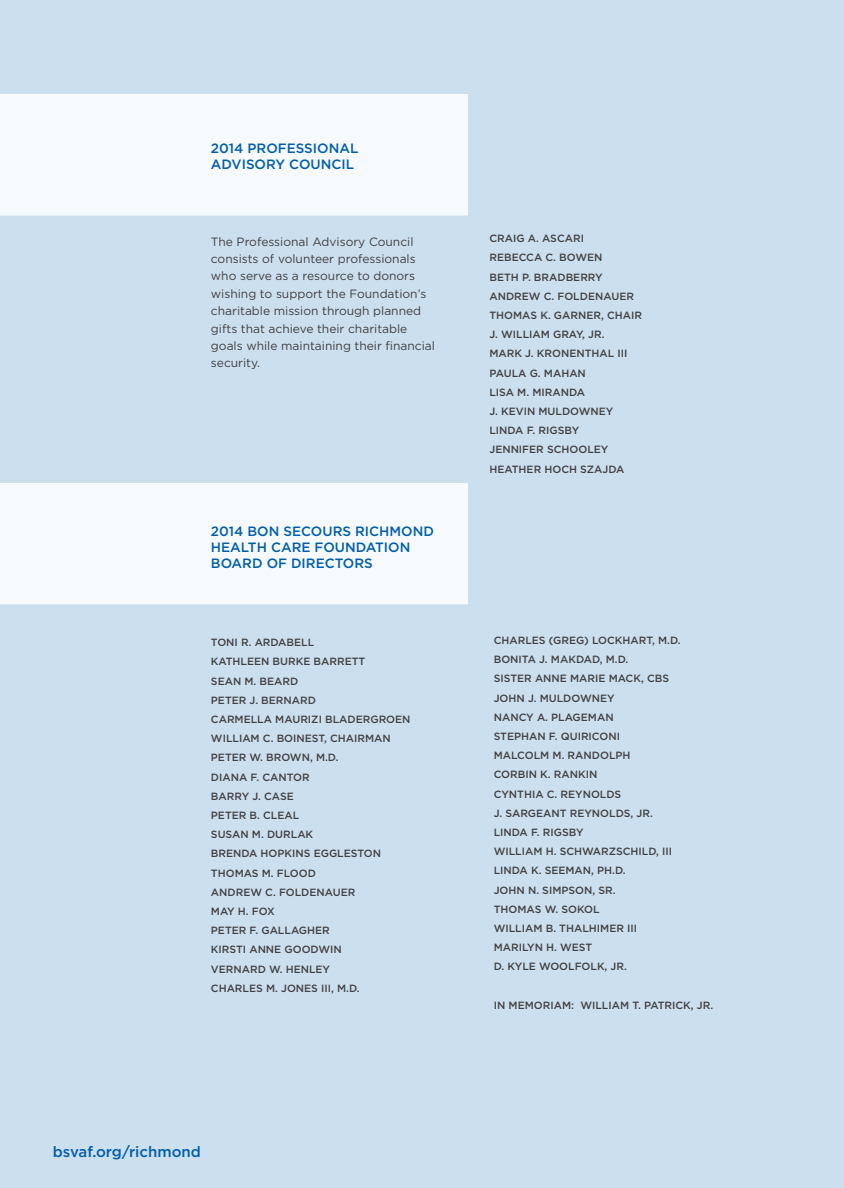
<style>
.page{position:relative;width:844px;height:1188px;background:#fff}
.page>*{position:absolute;margin:0;border:0;box-sizing:border-box;transform-origin:0 0}
.t1{font:500 15px "Gotham";color:#005daa}
.t2{font:500 13.5px/16.2px "Gotham";color:#005daa}
.t3{font:12px/17.4px "Gotham";color:#414042}
.t4{font:500 10.5px/19.2px "Gotham";color:#414042}
</style>
<div class="page">
<div style="left:0;top:0;width:843px;height:1188px;background:#ccdfee"></div>
<div style="left:0;top:94px;width:467px;height:121px;background:#f7fafc"></div>
<div style="left:0;top:483px;width:467px;height:121px;background:#f7fafc"></div>
<p class="t2" style="left:211px;top:140px;width:149px">2014 PROFESSIONAL<br>ADVISORY COUNCIL</p>
<p class="t3" style="left:211px;top:232px;width:225px">The Professional Advisory Council consists of volunteer professionals who serve as a resource to donors wishing to support the Foundation’s charitable mission through planned gifts that achieve their charitable goals while maintaining their financial security.</p>
<p class="t2" style="left:211px;top:523px;width:224px">2014 BON SECOURS RICHMOND<br>HEALTH CARE FOUNDATION<br>BOARD OF DIRECTORS</p>
<p class="t4" style="left:211px;top:633px;width:201px">TONI R. ARDABELL<br>KATHLEEN BURKE BARRETT<br>SEAN M. BEARD<br>PETER J. BERNARD<br>CARMELLA MAURIZI BLADERGROEN<br>WILLIAM C. BOINEST, CHAIRMAN<br>PETER W. BROWN, M.D.<br>DIANA F. CANTOR<br>BARRY J. CASE<br>PETER B. CLEAL<br>SUSAN M. DURLAK<br>BRENDA HOPKINS EGGLESTON<br>THOMAS M. FLOOD<br>ANDREW C. FOLDENAUER<br>MAY H. FOX<br>PETER F. GALLAGHER<br>KIRSTI ANNE GOODWIN<br>VERNARD W. HENLEY<br>CHARLES M. JONES III, M.D.</p>
<h1 class="t1" style="left:53px;top:1142px;width:150px">bsvaf.org/richmond</h1>
<p class="t4" style="left:489px;top:229px;width:154px">CRAIG A. ASCARI<br>REBECCA C. BOWEN<br>BETH P. BRADBERRY<br>ANDREW C. FOLDENAUER<br>THOMAS K. GARNER, CHAIR<br>J. WILLIAM GRAY, JR.<br>MARK J. KRONENTHAL III<br>PAULA G. MAHAN<br>LISA M. MIRANDA<br>J. KEVIN MULDOWNEY<br>LINDA F. RIGSBY<br>JENNIFER SCHOOLEY<br>HEATHER HOCH SZAJDA</p>
<p class="t4" style="left:493px;top:631px;width:188px">CHARLES (GREG) LOCKHART, M.D.<br>BONITA J. MAKDAD, M.D.<br>SISTER ANNE MARIE MACK, CBS<br>JOHN J. MULDOWNEY<br>NANCY A. PLAGEMAN<br>STEPHAN F. QUIRICONI<br>MALCOLM M. RANDOLPH<br>CORBIN K. RANKIN<br>CYNTHIA C. REYNOLDS<br>J. SARGEANT REYNOLDS, JR.<br>LINDA F. RIGSBY<br>WILLIAM H. SCHWARZSCHILD, III<br>LINDA K. SEEMAN, PH.D.<br>JOHN N. SIMPSON, SR.<br>THOMAS W. SOKOL<br>WILLIAM B. THALHIMER III<br>MARILYN H. WEST<br>D. KYLE WOOLFOLK, JR.</p>
<p class="t4" style="left:493px;top:995px;width:221px">IN MEMORIAM: WILLIAM T. PATRICK, JR.</p>
</div>
